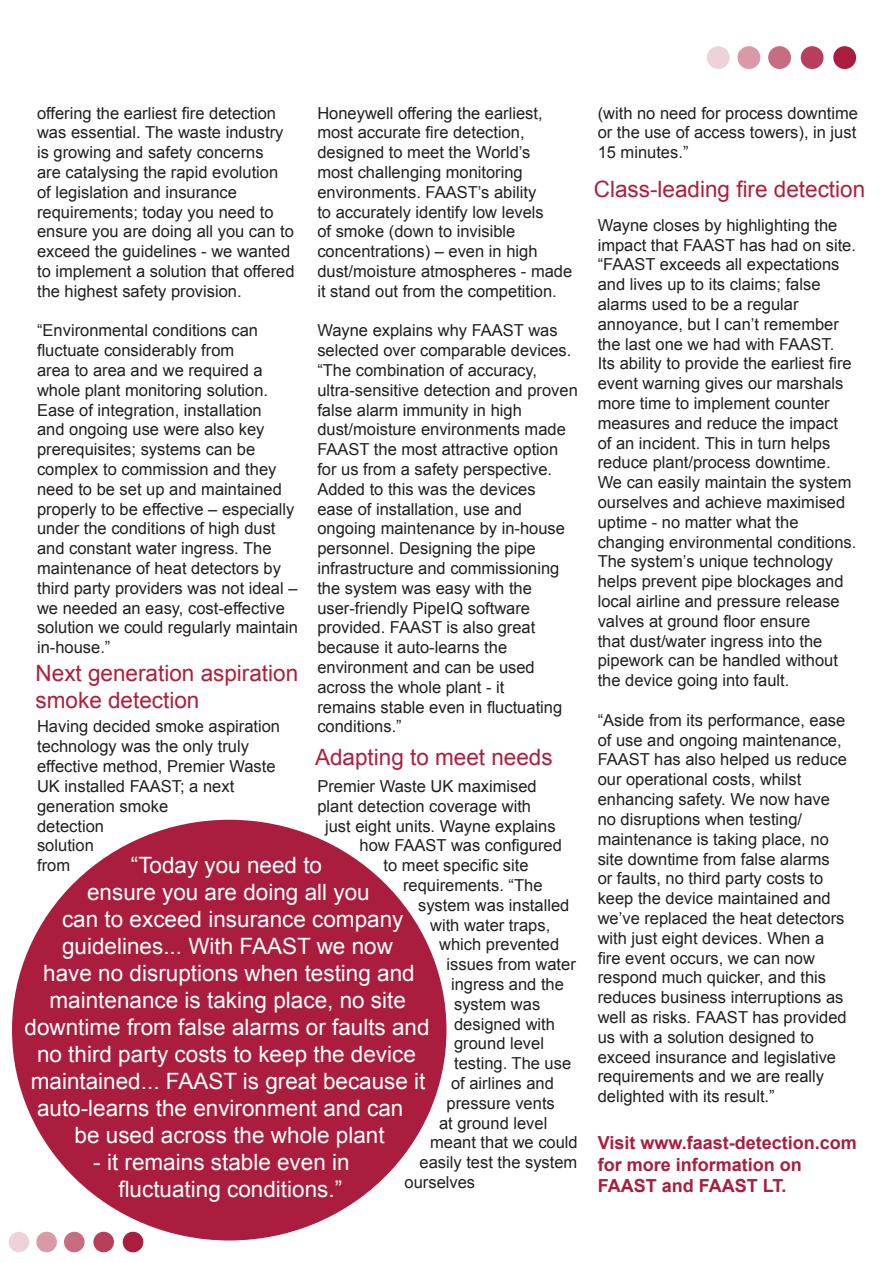
<style>
.page{position:relative;width:893px;height:1263px;background:#fff}
.page>*{position:absolute;margin:0;border:0;box-sizing:border-box;transform-origin:0 0}
.t1{font:22.5px/27px "Arial";color:#fff}
.t2{font:22.5px/27px "Arial";color:#b01e3b}
.t3{font:700 18px/21.6px "Arial";color:#aa1d3e}
.t4{font:16.5px/19.8px "Arial";color:#231f20}
</style>
<div class="page">
<div style="left:833px;top:46px;width:23px;height:23px;background:#aa1d3e;border-radius:50%"></div>
<div style="left:123px;top:1232px;width:20px;height:20px;background:#aa1d3e;border-radius:50%"></div>
<div style="left:801px;top:46px;width:23px;height:23px;background:#b73f5b;border-radius:50%"></div>
<div style="left:93px;top:1232px;width:21px;height:20px;background:#b73f5b;border-radius:50%"></div>
<div style="left:768px;top:46px;width:23px;height:23px;background:#c86c82;border-radius:50%"></div>
<div style="left:64px;top:1232px;width:21px;height:20px;background:#c86c82;border-radius:50%"></div>
<div style="left:737px;top:46px;width:23px;height:23px;background:#d999a8;border-radius:50%"></div>
<div style="left:36px;top:1232px;width:21px;height:20px;background:#d999a8;border-radius:50%"></div>
<div style="left:707px;top:46px;width:23px;height:23px;background:#eed2d9;border-radius:50%"></div>
<div style="left:9px;top:1232px;width:20px;height:20px;background:#eed2d9;border-radius:50%"></div>
<div style="left:12px;top:820px;width:434px;height:420px;background:#aa1d3e;border-radius:50%"></div>
<p class="t4" style="left:37px;top:103px;width:259px">offering the earliest fire detection was essential. The waste industry is growing and safety concerns<br>are catalysing the rapid evolution of legislation and insurance requirements; today you need to ensure you are doing all you can to exceed the guidelines - we wanted to implement a solution that offered the highest safety provision.</p>
<p class="t4" style="left:37px;top:321px;width:262px">“Environmental conditions can fluctuate considerably from<br>area to area and we required a whole plant monitoring solution.<br>Ease of integration, installation<br>and ongoing use were also key prerequisites; systems can be complex to commission and they need to be set up and maintained properly to be effective – especially under the conditions of high dust and constant water ingress. The maintenance of heat detectors by third party providers was not ideal – we needed an easy, cost-effective solution we could regularly maintain in-house.”</p>
<p class="t4" style="left:317px;top:103px;width:256px">Honeywell offering the earliest, most accurate fire detection, designed to meet the World’s<br>most challenging monitoring environments. FAAST’s ability<br>to accurately identify low levels<br>of smoke (down to invisible concentrations) – even in high dust/moisture atmospheres - made it stand out from the competition.</p>
<p class="t4" style="left:317px;top:321px;width:262px">Wayne explains why FAAST was selected over comparable devices. “The combination of accuracy, ultra-sensitive detection and proven false alarm immunity in high dust/moisture environments made<br>FAAST the most attractive option for us from a safety perspective.<br>Added to this was the devices<br>ease of installation, use and ongoing maintenance by in-house personnel. Designing the pipe infrastructure and commissioning the system was easy with the user-friendly PipeIQ software provided. FAAST is also great because it auto-learns the environment and can be used across the whole plant - it<br>remains stable even in fluctuating conditions.”</p>
<h1 class="t2" style="left:36px;top:659px;width:264px">Next generation aspiration smoke detection</h1>
<p class="t4" style="left:37px;top:717px;width:245px">Having decided smoke aspiration technology was the only truly effective method, Premier Waste<br>UK installed FAAST; a next generation smoke<br>detection<br>solution<br>from</p>
<h1 class="t2" style="left:315px;top:743px;width:239px">Adapting to meet needs</h1>
<p class="t4" style="left:317px;top:776px;width:221px">Premier Waste UK maximised</p>
<p class="t4" style="left:317px;top:796px;width:215px">plant detection coverage with</p>
<p class="t4" style="left:325px;top:816px;width:232px">just eight units. Wayne explains</p>
<p class="t4" style="left:360px;top:835px;width:204px">how FAAST was configured</p>
<p class="t4" style="left:384px;top:855px;width:146px">to meet specific site</p>
<p class="t4" style="left:403px;top:875px;width:141px">requirements. “The</p>
<p class="t4" style="left:418px;top:895px;width:153px">system was installed</p>
<p class="t4" style="left:430px;top:915px;width:122px">with water traps,</p>
<p class="t4" style="left:439px;top:934px;width:122px">which prevented</p>
<p class="t4" style="left:447px;top:954px;width:131px">issues from water</p>
<p class="t4" style="left:451px;top:974px;width:114px">ingress and the</p>
<p class="t4" style="left:454px;top:994px;width:88px">system was</p>
<p class="t4" style="left:454px;top:1014px;width:102px">designed with</p>
<p class="t4" style="left:454px;top:1033px;width:91px">ground level</p>
<p class="t4" style="left:454px;top:1053px;width:119px">testing. The use</p>
<p class="t4" style="left:451px;top:1073px;width:104px">of airlines and</p>
<p class="t4" style="left:447px;top:1093px;width:110px">pressure vents</p>
<p class="t4" style="left:439px;top:1113px;width:110px">at ground level</p>
<p class="t4" style="left:430px;top:1132px;width:149px">meant that we could</p>
<p class="t4" style="left:420px;top:1152px;width:159px">easily test the system</p>
<p class="t4" style="left:405px;top:1172px;width:72px">ourselves</p>
<h1 class="t1" style="left:131px;top:852px;width:193px">“Today you need to</h1>
<h1 class="t1" style="left:87px;top:879px;width:284px">ensure you are doing all you</h1>
<h1 class="t1" style="left:62px;top:906px;width:343px">can to exceed insurance company</h1>
<h1 class="t1" style="left:62px;top:933px;width:332px">guidelines... With FAAST we now</h1>
<h1 class="t1" style="left:43px;top:960px;width:373px">have no disruptions when testing and</h1>
<h1 class="t1" style="left:50px;top:987px;width:358px">maintenance is taking place, no site</h1>
<h1 class="t1" style="left:25px;top:1014px;width:407px">downtime from false alarms or faults and</h1>
<h1 class="t1" style="left:37px;top:1041px;width:380px">no third party costs to keep the device</h1>
<h1 class="t1" style="left:31px;top:1068px;width:396px">maintained... FAAST is great because it</h1>
<h1 class="t1" style="left:37px;top:1095px;width:368px">auto-learns the environment and can</h1>
<h1 class="t1" style="left:75px;top:1122px;width:312px">be used across the whole plant</h1>
<h1 class="t1" style="left:118px;top:1149px;width:233px;text-indent:-25px">- it remains stable even in fluctuating conditions.”</h1>
<p class="t4" style="left:598px;top:103px;width:262px;text-align:justify">(with no need for process downtime or the use of access towers), in just 15 minutes.”</p>
<h1 class="t2" style="left:594px;top:176px;width:273px">Class-leading fire detection</h1>
<p class="t4" style="left:598px;top:215px;width:260px">Wayne closes by highlighting the impact that FAAST has had on site. “FAAST exceeds all expectations and lives up to its claims; false alarms used to be a regular annoyance, but I can’t remember the last one we had with FAAST.<br>Its ability to provide the earliest fire event warning gives our marshals more time to implement counter measures and reduce the impact<br>of an incident. This in turn helps reduce plant/process downtime.<br>We can easily maintain the system ourselves and achieve maximised uptime - no matter what the changing environmental conditions.<br>The system’s unique technology helps prevent pipe blockages and local airline and pressure release valves at ground floor ensure<br>that dust/water ingress into the pipework can be handled without the device going into fault.</p>
<p class="t4" style="left:598px;top:710px;width:251px">“Aside from its performance, ease of use and ongoing maintenance,<br>FAAST has also helped us reduce our operational costs, whilst enhancing safety. We now have no disruptions when testing/ maintenance is taking place, no site downtime from false alarms or faults, no third party costs to keep the device maintained and we’ve replaced the heat detectors with just eight devices. When a fire event occurs, we can now respond much quicker, and this reduces business interruptions as well as risks. FAAST has provided us with a solution designed to exceed insurance and legislative requirements and we are really delighted with its result.”</p>
<p class="t3" style="left:598px;top:1132px;width:261px">Visit www.faast-detection.com for more information on<br>FAAST and FAAST LT.</p>
</div>
